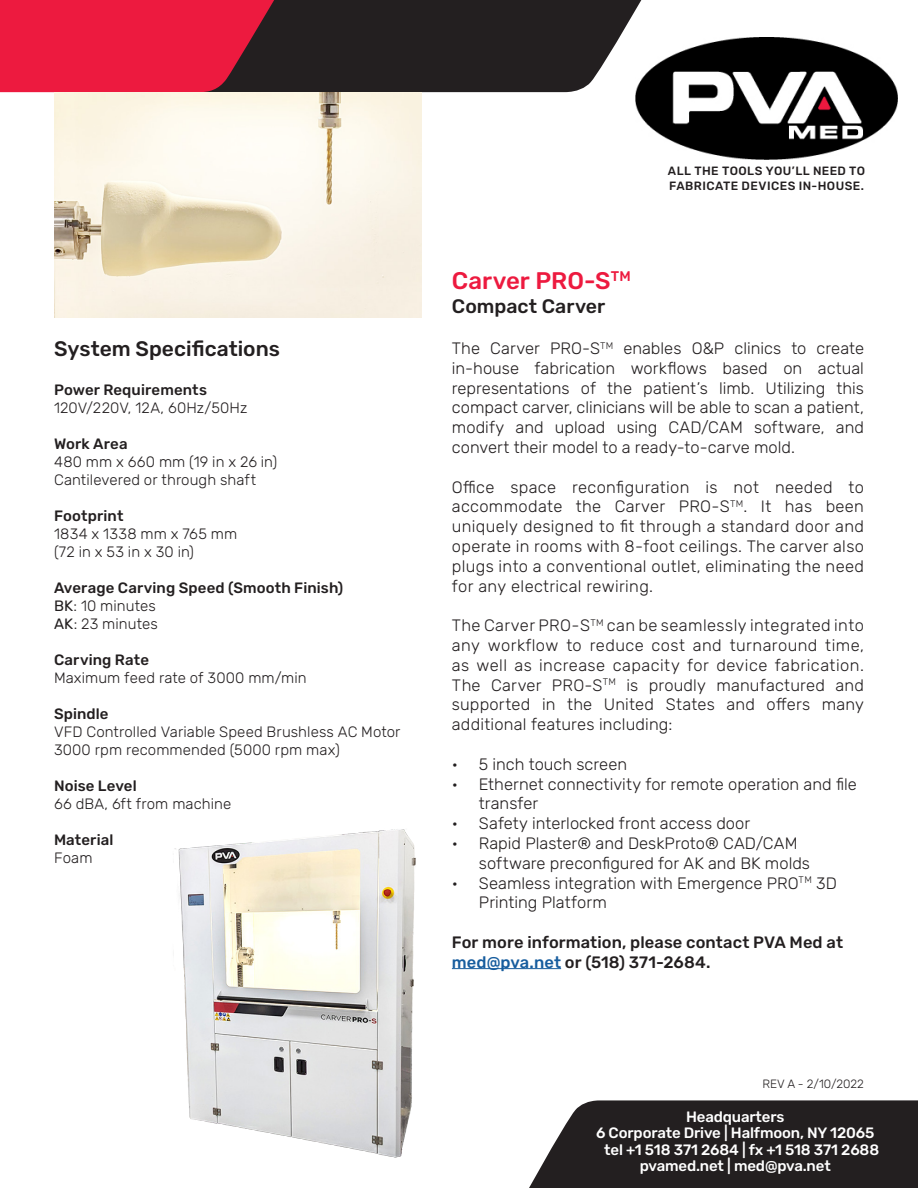
<style>
.page{position:relative;width:918px;height:1188px;background:#fff}
.page>*{position:absolute;margin:0;border:0;box-sizing:border-box;transform-origin:0 0}
.Body_Heading{font:500 24px "Rubik";color:#ed1a3f}
.Spec_Heading{font:500 21px "Rubik";color:#231f20}
.Body_Subheading{font:500 19.5px "Rubik";color:#231f20}
.Body_Main_Copy{font:300 16.5px/19.8px "Rubik";letter-spacing:.005em;color:#231f20;text-align:justify}
.Body_Info_Note{font:500 16.5px "Rubik";letter-spacing:.005em;color:#231f20}
.Spec_Body_Copy{font:300 15px "Rubik";letter-spacing:.005em;color:#231f20}
.t1{font:500 15px "Rubik";letter-spacing:-.01em;color:#fff}
.Spec_Subheading{font:500 15px "Rubik";letter-spacing:.01em;color:#231f20}
.Spec_Subheading-2{font:300 15px "Rubik";letter-spacing:.005em;color:#231f20}
.Spec_Body_Copy-2{font:500 15px "Rubik";letter-spacing:.01em;color:#231f20}
.t2{font:12px "Arial";color:#fff}
.t3{font:500 12px "Rubik";letter-spacing:.035em;color:#231f20}
.t4{font:300 12px "Rubik";color:#231f20}
.s1{font-weight:400}
.s2{color:#175d9e}
</style>
<div class="page">
<svg style="left:0;top:0;width:642px;height:93px;background:#7a2635"></svg>
<svg style="left:529px;top:1100px;width:389px;height:88px;background:#322e2f"></svg>
<img style="left:636px;top:38px;width:261px;height:122px">
<img style="left:54px;top:92px;width:367px;height:225px">
<img style="left:174px;top:829px;width:242px;height:329px">
<hr style="left:452px;top:968px;width:109px;height:1px;background:#175d9e">
<p class="Spec_Heading" style="left:54px;top:337px;width:227px">System Specifications</p>
<p class="Spec_Subheading" style="left:54px;top:382px;width:155px">Power Requirements</p>
<p class="Spec_Body_Copy" style="left:54px;top:400px;width:195px">120V/220V, 12A, 60Hz/50Hz</p>
<p class="Spec_Subheading" style="left:54px;top:436px;width:75px">Work Area</p>
<p class="Spec_Subheading-2" style="left:54px;top:454px;width:225px">480 mm x 660 mm (19 in x 26 in)</p>
<p class="Spec_Subheading-2" style="left:54px;top:472px;width:204px">Cantilevered or through shaft</p>
<p class="Spec_Subheading" style="left:54px;top:508px;width:71px">Footprint</p>
<p class="Spec_Body_Copy" style="left:54px;top:526px;width:185px">1834 x 1338 mm x 765 mm</p>
<p class="Spec_Body_Copy" style="left:54px;top:544px;width:142px">(72 in x 53 in x 30 in)</p>
<p class="Spec_Subheading" style="left:54px;top:580px;width:291px">Average Carving Speed (Smooth Finish)</p>
<p class="Spec_Body_Copy" style="left:54px;top:598px;width:103px"><span class="s1">BK</span>: 10 minutes</p>
<p class="Spec_Body_Copy" style="left:54px;top:616px;width:105px"><span class="s1">AK</span>: 23 minutes</p>
<p class="Spec_Body_Copy-2" style="left:54px;top:652px;width:97px">Carving Rate</p>
<p class="Spec_Body_Copy" style="left:54px;top:670px;width:254px">Maximum feed rate of 3000 mm/min</p>
<p class="Spec_Body_Copy-2" style="left:54px;top:706px;width:56px">Spindle</p>
<p class="Spec_Body_Copy" style="left:54px;top:724px;width:348px">VFD Controlled Variable Speed Brushless AC Motor</p>
<p class="Spec_Body_Copy" style="left:54px;top:742px;width:287px">3000 rpm recommended (5000 rpm max)</p>
<p class="Spec_Body_Copy-2" style="left:54px;top:778px;width:84px">Noise Level</p>
<p class="Spec_Body_Copy" style="left:54px;top:796px;width:179px">66 dBA, 6ft from machine</p>
<p class="Spec_Subheading" style="left:54px;top:832px;width:61px">Material</p>
<p class="Spec_Body_Copy" style="left:54px;top:850px;width:40px">Foam</p>
<p class="t3" style="left:668px;top:164px;width:199px">ALL THE TOOLS YOU’LL NEED TO</p>
<p class="t3" style="left:669px;top:179px;width:197px">FABRICATE DEVICES IN-HOUSE.</p>
<p class="Body_Heading" style="left:452px;top:267px;width:180px">Carver PRO-S<sup>TM</sup></p>
<p class="Body_Subheading" style="left:452px;top:295px;width:155px">Compact Carver</p>
<p class="Body_Main_Copy" style="left:452px;top:339px;width:414px">The Carver PRO-S<sup>TM</sup> enables O&amp;P clinics to create in-house fabrication workflows based on actual representations of the patient’s limb. Utilizing this compact carver, clinicians will be able to scan a patient, modify and upload using CAD/CAM software, and convert their model to a ready-to-carve mold.</p>
<p class="Body_Main_Copy" style="left:452px;top:477px;width:414px">Office space reconfiguration is not needed to accommodate the Carver PRO-S<sup>TM</sup>. It has been uniquely designed to fit through a standard door and operate in rooms with 8-foot ceilings. The carver also plugs into a conventional outlet, eliminating the need for any electrical rewiring.</p>
<p class="Body_Main_Copy" style="left:452px;top:616px;width:414px">The Carver PRO-S<sup>TM</sup> can be seamlessly integrated into any workflow to reduce cost and turnaround time, as well as increase capacity for device fabrication.<br>The Carver PRO-S<sup>TM</sup> is proudly manufactured and supported in the United States and offers many additional features including:</p>
<p class="Body_Main_Copy" style="left:452px;top:755px;width:177px">• 5 inch touch screen</p>
<p class="Body_Main_Copy" style="left:479px;top:774px;width:380px;text-indent:-27px">• Ethernet connectivity for remote operation and file transfer</p>
<p class="Body_Main_Copy" style="left:452px;top:814px;width:300px">• Safety interlocked front access door</p>
<p class="Body_Main_Copy" style="left:479px;top:834px;width:333px;text-indent:-27px">• Rapid Plaster® and DeskProto® CAD/CAM software preconfigured for AK and BK molds</p>
<p class="Body_Main_Copy" style="left:479px;top:873px;width:359px;text-indent:-27px">• Seamless integration with Emergence PRO<sup>TM</sup> 3D<br>Printing Platform</p>
<p class="Body_Info_Note" style="left:452px;top:933px;width:393px">For more information, please contact PVA Med at</p>
<p class="Body_Info_Note" style="left:452px;top:953px;width:260px"><span class="s2">med@pva.net</span> or (518) 371-2684.</p>
<p class="t4" style="left:763px;top:1077px;width:103px">REV A - 2/10/2022</p>
<p class="t1" style="left:686px;top:1108px;width:100px">Headquarters</p>
<p class="t1" style="left:596px;top:1125px;width:280px">6 Corporate Drive | Halfmoon, NY 12065</p>
<p class="t1" style="left:604px;top:1141px;width:276px">tel +1 518 371 2684 | fx +1 518 371 2688</p>
<p class="t1" style="left:640px;top:1158px;width:192px">pvamed.net | med@pva.net</p>
<p class="t2" style="left:589px;top:1129px;width:216px">One Mustang Drive | Cohoes, NY 12047</p>
<p class="t2" style="left:579px;top:1142px;width:265px">tel 518 371 2684 | fx 518 371 2688 | www.pva.net</p>
</div>
